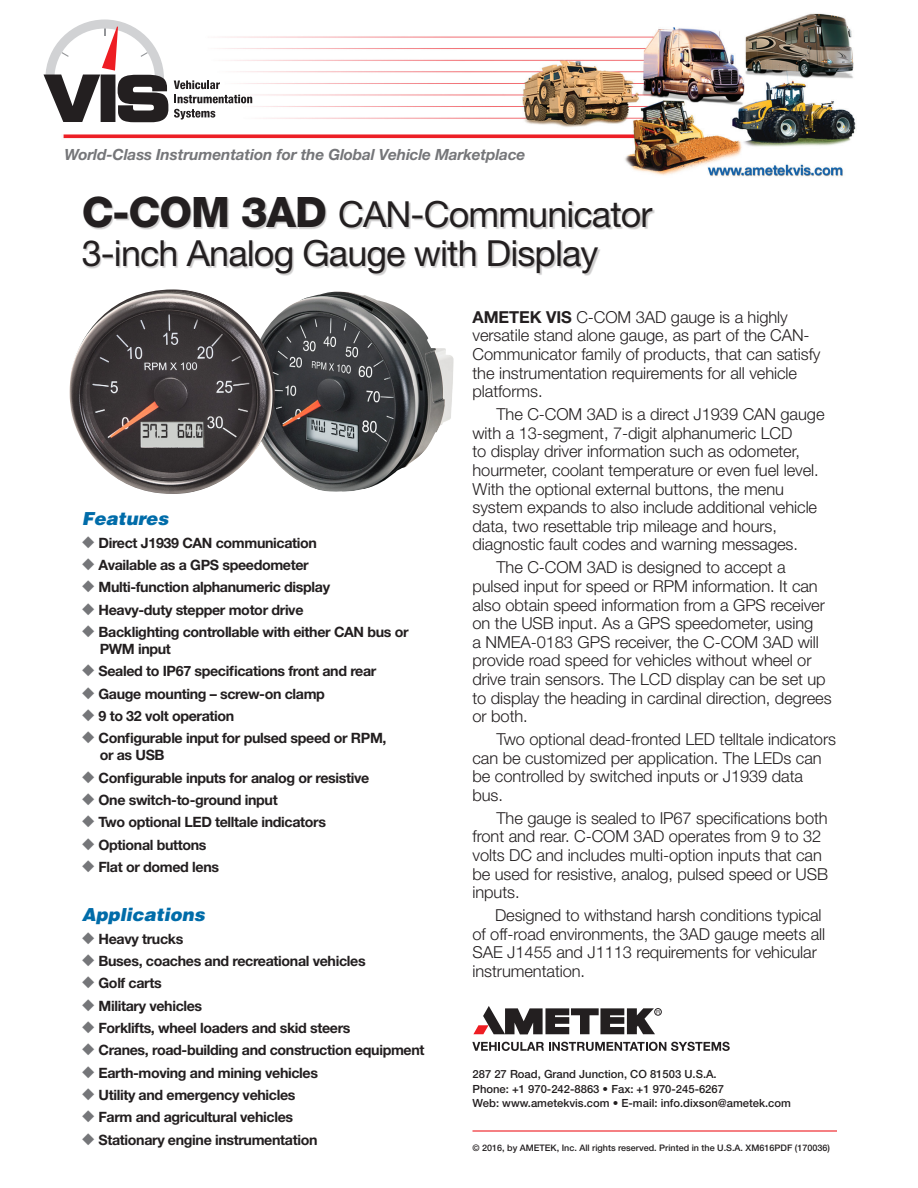
<style>
.page{position:relative;width:918px;height:1188px;background:#fff}
.page>*{position:absolute;margin:0;border:0;box-sizing:border-box;transform-origin:0 0}
.Headline_1A{font:36px "Helvetica Neue";letter-spacing:-.025em;color:#231f20}
.Headline_1{font:36px "Helvetica Neue";letter-spacing:-.025em;color:#231f20}
.Features_subhead{font:italic 900 18px "Helvetica";color:#006ca9}
.body_text{font:300 16.5px/18.6px "Helvetica Neue";letter-spacing:-.005em;color:#231f20}
.t1{font:italic 700 15.45px "Helvetica Neue";letter-spacing:-.01em;color:#757679}
.features___apps{font:700 14.25px/17px "Helvetica Neue";letter-spacing:-.025em;color:#231f20}
.address{font:500 11.25px "Helvetica Neue";color:#231f20}
.address-2{font:500 9px "Helvetica Neue";color:#231f20}
.s1{font-weight:800;font-size:42px}
.s2{color:#757679}
.s3{font-weight:700}
</style>
<div class="page">
<img style="left:43px;top:13px;width:813px;height:164px">
<svg style="left:472px;top:1042px;width:258px;height:9px"></svg>
<div style="left:654px;top:1008px;width:8px;height:8px;border:1px solid #231f20;border-radius:50%"></div>
<svg style="left:473px;top:1006px;width:187px;height:28px"></svg>
<hr style="left:472px;top:1130px;width:365px;height:2px;background:#ee1d23">
<div style="left:84px;top:197px;width:572px;height:79px;background:#231f20;opacity:.22"></div>
<svg style="left:44px;top:20px;width:124px;height:102px"></svg>
<svg style="left:174px;top:80px;width:46px;height:9px"></svg>
<svg style="left:174px;top:95px;width:78px;height:8px"></svg>
<svg style="left:174px;top:109px;width:41px;height:11px"></svg>
<img style="left:70px;top:289px;width:384px;height:205px">
<p class="t1" style="left:64px;top:145px;width:462px">World-Class Instrumentation for the Global Vehicle Marketplace</p>
<p class="Headline_1" style="left:82px;top:192px;width:572px"><span class="s1">C-COM 3AD</span> CAN-Communicator</p>
<p class="Headline_1A" style="left:82px;top:231px;width:518px">3-inch Analog Gauge with Display</p>
<p class="Features_subhead" style="left:82px;top:507px;width:88px">Features</p>
<p class="features___apps" style="left:82px;top:534px;width:237px"><span class="s2">◆</span> Direct J1939 CAN communication</p>
<p class="features___apps" style="left:82px;top:556px;width:229px"><span class="s2">◆</span> Available as a GPS speedometer</p>
<p class="features___apps" style="left:82px;top:578px;width:250px"><span class="s2">◆</span> Multi-function alphanumeric display</p>
<p class="features___apps" style="left:82px;top:601px;width:223px"><span class="s2">◆</span> Heavy-duty stepper motor drive</p>
<p class="features___apps" style="left:100px;top:623px;width:310px;text-indent:-18px"><span class="s2">◆</span> Backlighting controllable with either CAN bus or<br>PWM input</p>
<p class="features___apps" style="left:82px;top:662px;width:296px"><span class="s2">◆</span> Sealed to IP67 specifications front and rear</p>
<p class="features___apps" style="left:82px;top:685px;width:245px"><span class="s2">◆</span> Gauge mounting – screw-on clamp</p>
<p class="features___apps" style="left:82px;top:707px;width:154px"><span class="s2">◆</span> 9 to 32 volt operation</p>
<p class="features___apps" style="left:100px;top:729px;width:288px;text-indent:-18px"><span class="s2">◆</span> Configurable input for pulsed speed or RPM, or as USB</p>
<p class="features___apps" style="left:82px;top:769px;width:289px"><span class="s2">◆</span> Configurable inputs for analog or resistive</p>
<p class="features___apps" style="left:82px;top:791px;width:198px"><span class="s2">◆</span> One switch-to-ground input</p>
<p class="features___apps" style="left:82px;top:813px;width:246px"><span class="s2">◆</span> Two optional LED telltale indicators</p>
<p class="features___apps" style="left:82px;top:836px;width:126px"><span class="s2">◆</span> Optional buttons</p>
<p class="features___apps" style="left:82px;top:858px;width:139px"><span class="s2">◆</span> Flat or domed lens</p>
<p class="Features_subhead" style="left:82px;top:903px;width:125px">Applications</p>
<p class="features___apps" style="left:82px;top:930px;width:103px"><span class="s2">◆</span> Heavy trucks</p>
<p class="features___apps" style="left:82px;top:952px;width:285px"><span class="s2">◆</span> Buses, coaches and recreational vehicles</p>
<p class="features___apps" style="left:82px;top:974px;width:82px"><span class="s2">◆</span> Golf carts</p>
<p class="features___apps" style="left:82px;top:997px;width:122px"><span class="s2">◆</span> Military vehicles</p>
<p class="features___apps" style="left:82px;top:1019px;width:270px"><span class="s2">◆</span> Forklifts, wheel loaders and skid steers</p>
<p class="features___apps" style="left:82px;top:1042px;width:344px"><span class="s2">◆</span> Cranes, road-building and construction equipment</p>
<p class="features___apps" style="left:82px;top:1064px;width:238px"><span class="s2">◆</span> Earth-moving and mining vehicles</p>
<p class="features___apps" style="left:82px;top:1086px;width:215px"><span class="s2">◆</span> Utility and emergency vehicles</p>
<p class="features___apps" style="left:82px;top:1109px;width:213px"><span class="s2">◆</span> Farm and agricultural vehicles</p>
<p class="features___apps" style="left:82px;top:1131px;width:237px"><span class="s2">◆</span> Stationary engine instrumentation</p>
<p class="body_text" style="left:472px;top:307px;width:350px"><span class="s3">AMETEK VIS</span> C-COM 3AD gauge is a highly versatile stand alone gauge, as part of the CAN-Communicator family of products, that can satisfy the instrumentation requirements for all vehicle platforms.</p>
<p class="body_text" style="left:472px;top:405px;width:354px;text-indent:24px">The C-COM 3AD is a direct J1939 CAN gauge with a 13-segment, 7-digit alphanumeric LCD<br>to display driver information such as odometer, hourmeter, coolant temperature or even fuel level.<br>With the optional external buttons, the menu system expands to also include additional vehicle data, two resettable trip mileage and hours, diagnostic fault codes and warning messages.</p>
<p class="body_text" style="left:472px;top:558px;width:361px;text-indent:24px">The C-COM 3AD is designed to accept a pulsed input for speed or RPM information. It can also obtain speed information from a GPS receiver on the USB input. As a GPS speedometer, using<br>a NMEA-0183 GPS receiver, the C-COM 3AD will provide road speed for vehicles without wheel or drive train sensors. The LCD display can be set up to display the heading in cardinal direction, degrees or both.</p>
<p class="body_text" style="left:472px;top:729px;width:365px;text-indent:24px">Two optional dead-fronted LED telltale indicators can be customized per application. The LEDs can be controlled by switched inputs or J1939 data bus.</p>
<p class="body_text" style="left:472px;top:808px;width:357px;text-indent:24px">The gauge is sealed to IP67 specifications both front and rear. C-COM 3AD operates from 9 to 32 volts DC and includes multi-option inputs that can be used for resistive, analog, pulsed speed or USB inputs.</p>
<p class="body_text" style="left:472px;top:906px;width:354px;text-indent:23px">Designed to withstand harsh conditions typical of off-road environments, the 3AD gauge meets all SAE J1455 and J1113 requirements for vehicular instrumentation.</p>
<p class="address" style="left:472px;top:1068px;width:246px">287 27 Road, Grand Junction, CO 81503 U.S.A.</p>
<p class="address" style="left:472px;top:1082px;width:253px">Phone: +1 970-242-8863 • Fax: +1 970-245-6267</p>
<p class="address" style="left:472px;top:1097px;width:320px">Web: www.ametekvis.com • E-mail: info.dixson@ametek.com</p>
<p class="address-2" style="left:472px;top:1143px;width:359px">© 2016, by AMETEK, Inc. All rights reserved. Printed in the U.S.A. XM616PDF (170036)</p>
</div>
